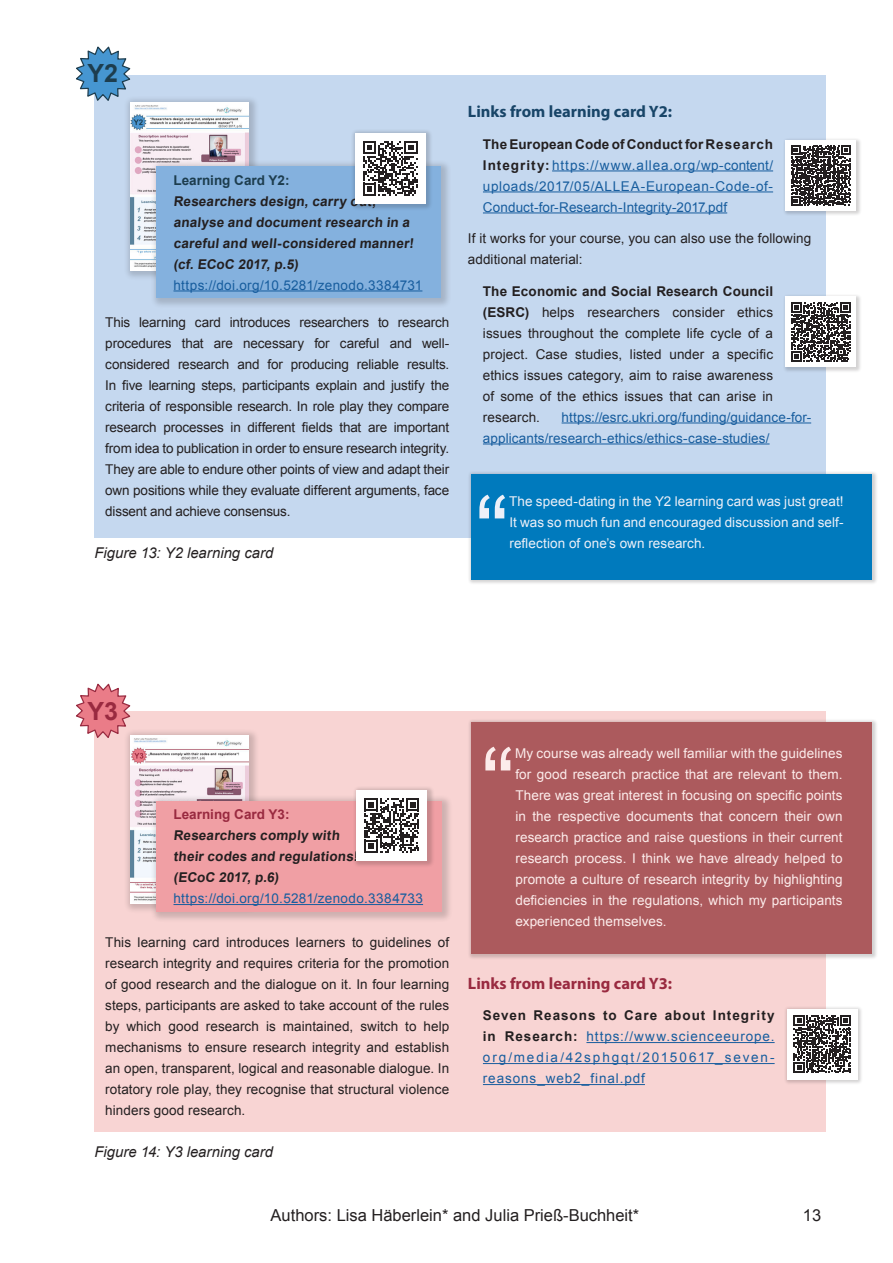
<style>
.page{position:relative;width:893px;height:1263px;background:#fff}
.page>*{position:absolute;margin:0;border:0;box-sizing:border-box;transform-origin:0 0}
.t1{font:101.55px "Arial";color:#fceceb}
.t2{font:101.55px "Arial";color:#edf0f8}
.t3{font:700 25.05px "Arial";color:#992a40}
.t4{font:700 25.05px "Arial";color:#1d3d4e}
.t5{font:16.5px "Arial";color:#231f20}
.t6{font:700 16.5px "Myriad Pro";color:#992a40}
.t7{font:700 16.5px "Myriad Pro";color:#184568}
.t8{font:italic 14.85px "Arial";letter-spacing:.005em;color:#231f20}
.t9{font:13.5px/21px "Arial";letter-spacing:.005em;color:#231f20;text-align:justify}
.t10{font:13.5px/21px "Arial";letter-spacing:.02em;color:#175d9e;text-align:justify}
.t11{font:13.5px/21px "Arial";letter-spacing:.01em;color:#fceceb;text-align:justify}
.t12{font:700 13.5px/21px "Arial";color:#231f20}
.t13{font:13.5px/21px "Arial";letter-spacing:.01em;color:#edf0f8;text-align:justify}
.t14{font:700 13.5px "Arial";color:#992a40}
.t15{font:700 13.5px "Arial";color:#1d3d4e}
.s1{font-weight:700;color:#231f20}
.s2{font-weight:700}
</style>
<div class="page">
<div style="left:94px;top:711px;width:732px;height:421px;background:#f8d4d3"></div>
<svg style="left:76px;top:684px;width:54px;height:54px"></svg>
<div style="left:467px;top:719px;width:411px;height:241px;background:#231f20;opacity:.2"></div>
<div style="left:471px;top:722px;width:401px;height:232px;background:#ac5a5d"></div>
<hr style="left:586px;top:1042px;width:189px;height:1px;background:#175d9e">
<hr style="left:483px;top:1063px;width:292px;height:1px;background:#175d9e">
<hr style="left:483px;top:1084px;width:162px;height:1px;background:#175d9e">
<div style="left:784px;top:1005px;width:79px;height:80px;background:#231f20;opacity:.2"></div>
<div style="left:787px;top:1009px;width:70px;height:70px;background:#fff"></div>
<svg style="left:794px;top:1015px;width:57px;height:58px"></svg>
<div style="left:123px;top:728px;width:137px;height:186px;background:#231f20;opacity:.2"></div>
<img style="left:130px;top:735px;width:119px;height:168px">
<div style="left:150px;top:794px;width:303px;height:129px;background:#231f20;opacity:.2"></div>
<div style="left:156px;top:801px;width:286px;height:111px;background:#f09fa4"></div>
<hr style="left:173px;top:904px;width:250px;height:1px;background:#175d9e">
<div style="left:352px;top:786px;width:83px;height:82px;background:#231f20;opacity:.2"></div>
<div style="left:357px;top:791px;width:70px;height:70px;background:#fff"></div>
<svg style="left:364px;top:798px;width:55px;height:55px"></svg>
<div style="left:94px;top:75px;width:732px;height:462px;background:#c5d8ef"></div>
<svg style="left:76px;top:46px;width:54px;height:55px"></svg>
<hr style="left:552px;top:170px;width:221px;height:1px;background:#175d9e">
<hr style="left:483px;top:191px;width:290px;height:1px;background:#175d9e">
<hr style="left:483px;top:212px;width:244px;height:1px;background:#175d9e">
<hr style="left:562px;top:422px;width:249px;height:1px;background:#175d9e">
<hr style="left:483px;top:443px;width:287px;height:1px;background:#175d9e">
<div style="left:782px;top:137px;width:80px;height:79px;background:#231f20;opacity:.2"></div>
<div style="left:786px;top:140px;width:70px;height:71px;background:#fff"></div>
<svg style="left:791px;top:146px;width:60px;height:59px"></svg>
<div style="left:782px;top:293px;width:80px;height:80px;background:#231f20;opacity:.2"></div>
<div style="left:786px;top:297px;width:70px;height:70px;background:#fff"></div>
<svg style="left:792px;top:303px;width:58px;height:58px"></svg>
<div style="left:123px;top:95px;width:137px;height:186px;background:#231f20;opacity:.2"></div>
<img style="left:130px;top:102px;width:119px;height:168px">
<div style="left:150px;top:160px;width:302px;height:149px;background:#231f20;opacity:.2"></div>
<div style="left:156px;top:166px;width:285px;height:132px;background:#84b1de"></div>
<hr style="left:173px;top:290px;width:249px;height:1px;background:#175d9e">
<div style="left:350px;top:129px;width:83px;height:82px;background:#231f20;opacity:.2"></div>
<div style="left:355px;top:133px;width:70px;height:70px;background:#fff"></div>
<svg style="left:363px;top:141px;width:55px;height:55px"></svg>
<div style="left:467px;top:470px;width:411px;height:115px;background:#231f20;opacity:.2"></div>
<div style="left:471px;top:474px;width:401px;height:105px;background:#007abd"></div>
<h2 class="t4" style="left:87px;top:57px;width:32px">Y2</h2>
<p class="t15" style="left:173px;top:171px;width:118px">Learning Card Y2:</p>
<p class="t12" style="left:173px;top:191px;width:244px">Researchers design, carry out, analyse and document research in a careful and well-considered manner! (cf. ECoC 2017, p. 5)</p>
<p class="t10" style="left:173px;top:274px;width:250px">https://doi.org/10.5281/zenodo.3384731</p>
<p class="t9" style="left:105px;top:312px;width:345px">This learning card introduces researchers to research procedures that are necessary for careful and well&shy;considered research and for producing reliable results.<br>In five learning steps, participants explain and justify the criteria of responsible research. In role play they compare research processes in different fields that are important from idea to publication in order to ensure research integrity.<br>They are able to endure other points of view and adapt their own positions while they evaluate different arguments, face dissent and achieve consensus.</p>
<p class="t8" style="left:94px;top:543px;width:181px">Figure 13: Y2 learning card</p>
<p class="t7" style="left:468px;top:101px;width:206px">Links from learning card Y2:</p>
<p class="t10" style="left:483px;top:133px;width:292px"><span class="s1">The European Code of Conduct for Research Integrity:</span> https://www.allea.org/wp-content/ uploads/2017/05/ALLEA-European-Code-of-Conduct-for-Research-Integrity-2017.pdf</p>
<p class="t9" style="left:468px;top:228px;width:345px">If it works for your course, you can also use the following additional material:</p>
<p class="t9" style="left:483px;top:280px;width:292px"><span class="s2">The Economic and Social Research Council (ESRC)</span> helps researchers consider ethics issues throughout the complete life cycle of a project. Case studies, listed under a specific ethics issues category, aim to raise awareness of some of the ethics issues that can arise in research.</p>
<p class="t10" style="left:483px;top:406px;width:330px;text-indent:79px">https://esrc.ukri.org/funding/guidance-for&shy;applicants/research-ethics/ethics-case-studies/</p>
<h1 class="t2" style="left:475px;top:466px;width:35px">“</h1>
<p class="t13" style="left:509px;top:490px;width:336px">The speed-dating in the Y2 learning card was just great!<br>It was so much fun and encouraged discussion and self&shy;reflection of one’s own research.</p>
<h2 class="t3" style="left:87px;top:694px;width:32px">Y3</h2>
<p class="t14" style="left:173px;top:805px;width:118px">Learning Card Y3:</p>
<p class="t12" style="left:173px;top:825px;width:188px">Researchers comply with their codes and regulations! (ECoC 2017, p. 6)</p>
<p class="t10" style="left:173px;top:888px;width:251px">https://doi.org/10.5281/zenodo.3384733</p>
<p class="t9" style="left:105px;top:931px;width:345px">This learning card introduces learners to guidelines of research integrity and requires criteria for the promotion of good research and the dialogue on it. In four learning steps, participants are asked to take account of the rules by which good research is maintained, switch to help mechanisms to ensure research integrity and establish an open, transparent, logical and reasonable dialogue. In rotatory role play, they recognise that structural violence hinders good research.</p>
<p class="t8" style="left:94px;top:1142px;width:180px">Figure 14: Y3 learning card</p>
<h1 class="t1" style="left:481px;top:718px;width:35px">“</h1>
<p class="t11" style="left:515px;top:742px;width:329px">My course was already well familiar with the guidelines for good research practice that are relevant to them.<br>There was great interest in focusing on specific points in the respective documents that concern their own research practice and raise questions in their current research process. I think we have already helped to promote a culture of research integrity by highlighting deficiencies in the regulations, which my participants experienced themselves.</p>
<p class="t6" style="left:468px;top:972px;width:206px">Links from learning card Y3:</p>
<p class="t10" style="left:483px;top:1005px;width:293px"><span class="s1">Seven Reasons to Care about Integrity in Research:</span> https://www.scienceeurope. org/media/42sphgqt/20150617_seven&shy;reasons_web2_final.pdf</p>
<p class="t5" style="left:271px;top:1204px;width:370px">Authors: Lisa Häberlein* and Julia Prieß-Buchheit*</p>
<p class="t5" style="left:803px;top:1204px;width:20px">13</p>
</div>
